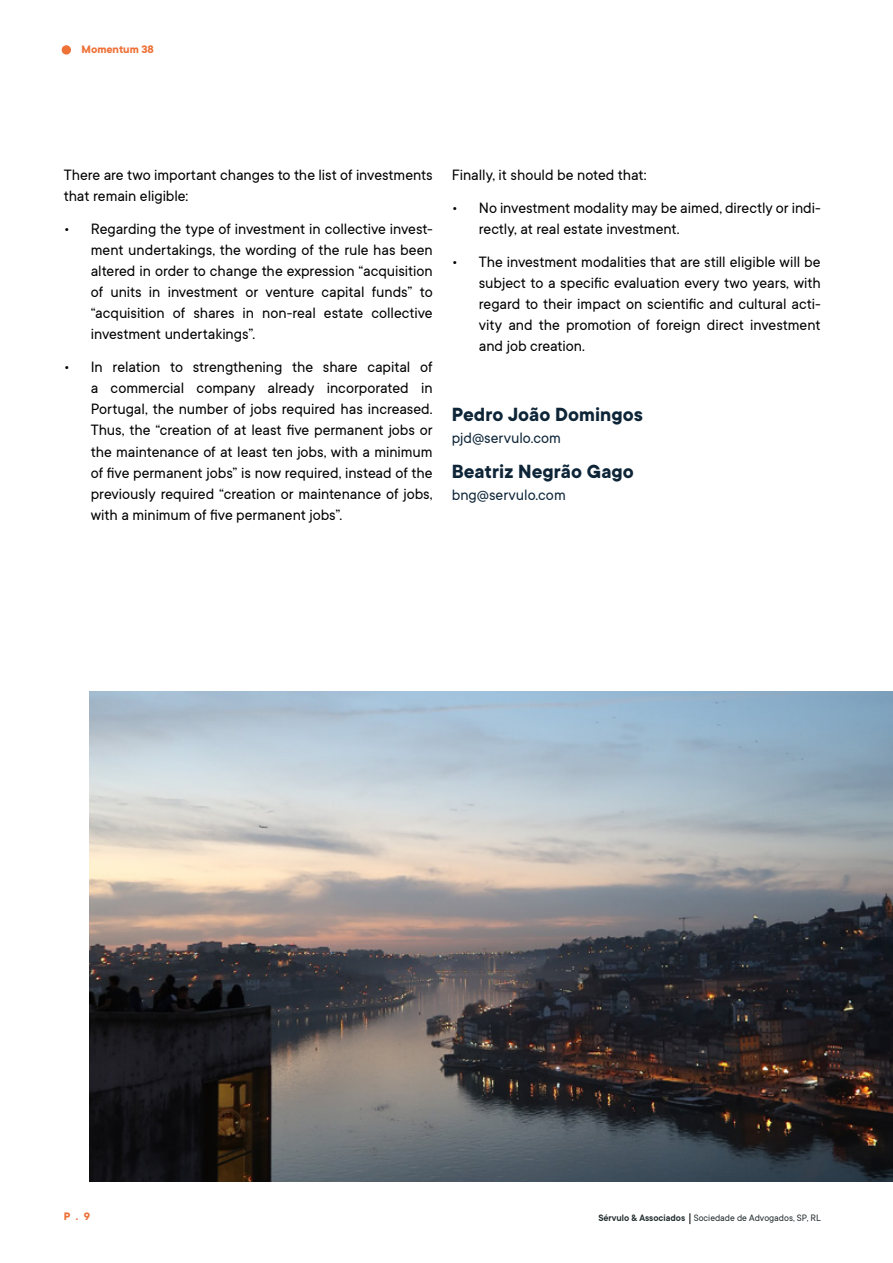
<style>
.page{position:relative;width:893px;height:1263px;background:#fff}
.page>*{position:absolute;margin:0;border:0;box-sizing:border-box;transform-origin:0 0}
.t1{font:700 21px "TT Commons";color:#0e2538}
.t2{font:16.5px/21px "TT Commons";letter-spacing:-.005em;color:#000;text-align:justify}
.t3{font:16.5px "TT Commons";color:#0e2538}
.t4{font:700 12px "TT Commons";letter-spacing:-.005em;color:#ee7138}
.t5{font:10.2px "TT Commons";color:#212b2d}
.s1{font-weight:600}
</style>
<div class="page">
<div style="left:62px;top:45px;width:9px;height:10px;background:#ee7138;border-radius:50%"></div>
<img style="left:89px;top:691px;width:804px;height:490px">
<p class="t4" style="left:82px;top:43px;width:74px">Momentum 38</p>
<p class="t2" style="left:64px;top:165px;width:370px">There are two important changes to the list of investments that remain eligible:</p>
<p class="t2" style="left:91px;top:219px;width:343px;text-indent:-27px">• Regarding the type of investment in collective invest&shy;ment undertakings, the wording of the rule has been altered in order to change the expression “acquisition of units in investment or venture capital funds” to “acquisition of shares in non-real estate collective investment undertakings”.</p>
<p class="t2" style="left:91px;top:357px;width:343px;text-indent:-27px">• In relation to strengthening the share capital of a commercial company already incorporated in Portugal, the number of jobs required has increased.<br>Thus, the “creation of at least five permanent jobs or the maintenance of at least ten jobs, with a minimum of five permanent jobs” is now required, instead of the previously required “creation or maintenance of jobs, with a minimum of five permanent jobs”.</p>
<p class="t2" style="left:452px;top:165px;width:196px">Finally, it should be noted that:</p>
<p class="t2" style="left:479px;top:198px;width:343px;text-indent:-27px">• No investment modality may be aimed, directly or indi&shy;rectly, at real estate investment.</p>
<p class="t2" style="left:479px;top:252px;width:343px;text-indent:-27px">• The investment modalities that are still eligible will be subject to a specific evaluation every two years, with regard to their impact on scientific and cultural acti&shy;vity and the promotion of foreign direct investment and job creation.</p>
<p class="t1" style="left:452px;top:402px;width:193px">Pedro João Domingos</p>
<p class="t3" style="left:452px;top:429px;width:111px">pjd@servulo.com</p>
<p class="t1" style="left:452px;top:460px;width:184px">Beatriz Negrão Gago</p>
<p class="t3" style="left:452px;top:486px;width:115px">bng@servulo.com</p>
<p class="t4" style="left:64px;top:1210px;width:28px">P . 9</p>
<p class="t5" style="left:598px;top:1212px;width:224px"><span class="s1">Sérvulo &amp; Associados</span> Sociedade de Advogados, SP, RL</p>
</div>
